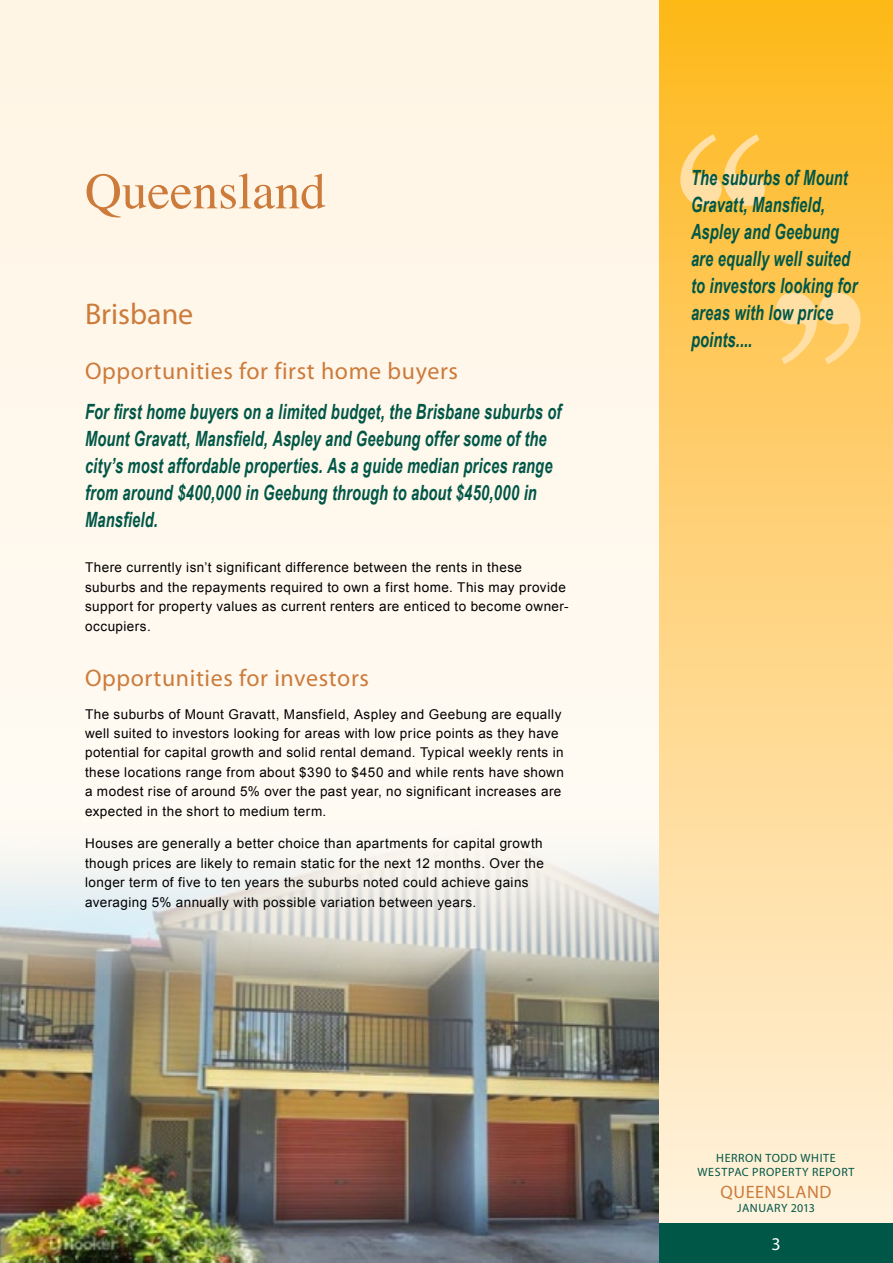
<style>
.page{position:relative;width:893px;height:1263px;background:#fff8ec}
.page>*{position:absolute;margin:0;border:0;box-sizing:border-box;transform-origin:0 0}
.t1{font:51px "Times";color:#cc7b3b}
.t2{font:30px "Myriad Pro";color:#cc7b3b}
.t3{font:24px "Myriad Pro";letter-spacing:.025em;color:#cc7b3b}
.t4{font:italic 700 21px/27px "Arial Narrow";letter-spacing:.01em;color:#005747;scale:.85 1}
.t5{font:18px "Myriad Pro";letter-spacing:.025em;color:#cc7b3b}
.t6{font:18px "Myriad Pro";color:#fff}
.t7{font:13.5px/19.5px "Arial";letter-spacing:.03em;color:#000}
.t8{font:12px/14.4px "Myriad Pro";letter-spacing:.05em;color:#005747;text-align:center}
.t9{font:12px "Myriad Pro";letter-spacing:.025em;color:#005747}
</style>
<div class="page">
<div style="left:659px;top:0;width:234px;height:1263px;background:linear-gradient(to bottom,#feb821,#fff4e7)"></div>
<div style="left:659px;top:1223px;width:234px;height:40px;background:#005747"></div>
<svg style="left:776px;top:293px;width:85px;height:71px;background:#ffd37d"></svg>
<svg style="left:680px;top:134px;width:85px;height:72px;background:#fece6b"></svg>
<img style="left:0;top:859px;width:659px;height:404px">
<h1 class="t1" style="left:85px;top:144px;width:242px">Queensland</h1>
<h2 class="t2" style="left:85px;top:295px;width:110px">Brisbane</h2>
<h3 class="t3" style="left:85px;top:357px;width:374px">Opportunities for first home buyers</h3>
<p class="t4" style="left:85px;top:397px;width:562px">For first home buyers on a limited budget, the Brisbane suburbs of Mount Gravatt, Mansfield, Aspley and Geebung offer some of the city’s most affordable properties. As a guide median prices range from around $400,000 in Geebung through to about $450,000 in Mansfield.</p>
<p class="t7" style="left:85px;top:558px;width:485px">There currently isn’t significant difference between the rents in these suburbs and the repayments required to own a first home. This may provide support for property values as current renters are enticed to become owner&shy;occupiers.</p>
<h3 class="t3" style="left:85px;top:663px;width:285px">Opportunities for investors</h3>
<p class="t7" style="left:85px;top:704px;width:480px">The suburbs of Mount Gravatt, Mansfield, Aspley and Geebung are equally well suited to investors looking for areas with low price points as they have potential for capital growth and solid rental demand. Typical weekly rents in these locations range from about $390 to $450 and while rents have shown a modest rise of around 5% over the past year, no significant increases are expected in the short to medium term.</p>
<p class="t7" style="left:85px;top:834px;width:460px">Houses are generally a better choice than apartments for capital growth though prices are likely to remain static for the next 12 months. Over the longer term of five to ten years the suburbs noted could achieve gains averaging 5% annually with possible variation between years.</p>
<h3 class="t4" style="left:691px;top:163px;width:197px">The suburbs of Mount<br>Gravatt, Mansfield,<br>Aspley and Geebung are equally well suited to investors looking for areas with low price points....</h3>
<p class="t8" style="left:697px;top:1150px;width:159px">Herron Todd White<br>Westpac Property Report</p>
<h3 class="t5" style="left:721px;top:1180px;width:112px">Queensland</h3>
<p class="t9" style="left:737px;top:1200px;width:79px">January 2013</p>
<h3 class="t6" style="left:771px;top:1233px;width:11px">3</h3>
</div>
